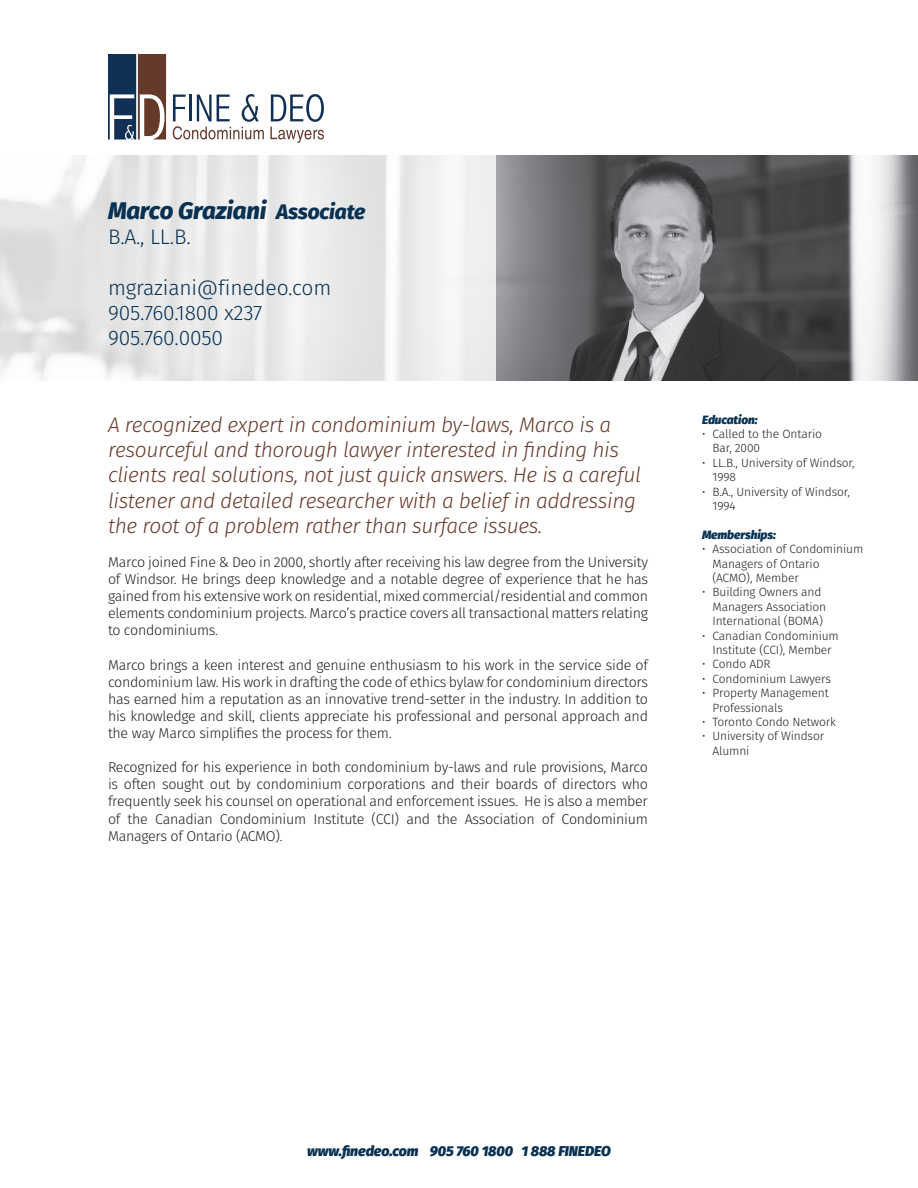
<style>
.page{position:relative;width:918px;height:1188px;background:#fff}
.page>*{position:absolute;margin:0;border:0;box-sizing:border-box;transform-origin:0 0}
.t1{font:italic 800 24px "Fira Sans";letter-spacing:-.01em;color:#093152}
.t2{font:italic 300 21px/25.2px "Fira Sans";letter-spacing:-.02em;color:#663a2b}
.t3{font:300 21px/25.2px "Fira Sans";letter-spacing:-.01em;color:#093152}
.t4{font:300 14.25px/17.1px "Fira Sans";letter-spacing:-.02em;color:#231f20;text-align:justify}
.t5{font:italic 800 14.25px "Fira Sans";letter-spacing:-.01em;color:#093152}
.t6{font:300 12px/14.4px "Fira Sans";letter-spacing:-.01em;color:#231f20}
.t7{font:italic 800 12px "Fira Sans";letter-spacing:-.01em;color:#093152}
.s1{font-size:21px}
</style>
<div class="page">
<svg style="left:108px;top:54px;width:58px;height:85px;background:#625d67"></svg>
<svg style="left:173px;top:94px;width:91px;height:46px"></svg>
<svg style="left:270px;top:94px;width:54px;height:49px"></svg>
<img style="left:495px;top:156px;width:423px;height:224px">
<svg style="left:0;top:155px;width:495px;height:226px;fill:#e9e9ea"></svg>
<h1 class="t1" style="left:108px;top:190px;width:259px">Marco Graziani <span class="s1">Associate</span></h1>
<h2 class="t3" style="left:108px;top:224px;width:84px">B.A., LL.B.</h2>
<h2 class="t3" style="left:108px;top:275px;width:225px">mgraziani@finedeo.com<br>905.760.1800 x237<br>905.760.0050</h2>
<p class="t2" style="left:108px;top:412px;width:535px">A recognized expert in condominium by-laws, Marco is a resourceful and thorough lawyer interested in finding his clients real solutions, not just quick answers. He is a careful listener and detailed researcher with a belief in addressing the root of a problem rather than surface issues.</p>
<p class="t4" style="left:108px;top:553px;width:542px">Marco joined Fine &amp; Deo in 2000, shortly after receiving his law degree from the University of Windsor. He brings deep knowledge and a notable degree of experience that he has gained from his extensive work on residential, mixed commercial/residential and common elements condominium projects. Marco’s practice covers all transactional matters relating to condominiums.</p>
<p class="t4" style="left:108px;top:656px;width:542px">Marco brings a keen interest and genuine enthusiasm to his work in the service side of condominium law. His work in drafting the code of ethics bylaw for condominium directors has earned him a reputation as an innovative trend-setter in the industry. In addition to his knowledge and skill, clients appreciate his professional and personal approach and the way Marco simplifies the process for them.</p>
<p class="t4" style="left:108px;top:759px;width:541px">Recognized for his experience in both condominium by-laws and rule provisions, Marco is often sought out by condominium corporations and their boards of directors who frequently seek his counsel on operational and enforcement issues. He is also a member of the Canadian Condominium Institute (CCI) and the Association of Condominium Managers of Ontario (ACMO).</p>
<p class="t7" style="left:702px;top:409px;width:57px">Education:</p>
<p class="t6" style="left:712px;top:427px;width:111px;text-indent:-10px">• Called to the Ontario<br>Bar, 2000</p>
<p class="t6" style="left:712px;top:455px;width:144px;text-indent:-10px">• LL.B., University of Windsor,<br>1998</p>
<p class="t6" style="left:712px;top:484px;width:139px;text-indent:-10px">• B.A., University of Windsor,<br>1994</p>
<p class="t7" style="left:702px;top:524px;width:76px">Memberships:</p>
<p class="t6" style="left:712px;top:542px;width:152px;text-indent:-10px">• Association of Condominium<br>Managers of Ontario<br>(ACMO), Member</p>
<p class="t6" style="left:712px;top:585px;width:115px;text-indent:-10px">• Building Owners and<br>Managers Association<br>International (BOMA)</p>
<p class="t6" style="left:702px;top:628px;width:138px;text-align:center">• Canadian Condominium<br>Institute (CCI), Member</p>
<p class="t6" style="left:702px;top:657px;width:70px">• Condo ADR</p>
<p class="t6" style="left:702px;top:671px;width:130px">• Condominium Lawyers</p>
<p class="t6" style="left:712px;top:686px;width:118px;text-indent:-10px">• Property Management<br>Professionals</p>
<p class="t6" style="left:702px;top:715px;width:135px">• Toronto Condo Network</p>
<p class="t6" style="left:712px;top:729px;width:113px;text-indent:-10px">• University of Windsor<br>Alumni</p>
<p class="t5" style="left:307px;top:1138px;width:305px">www.finedeo.com 905 760 1800 1 888 FINEDEO</p>
</div>
